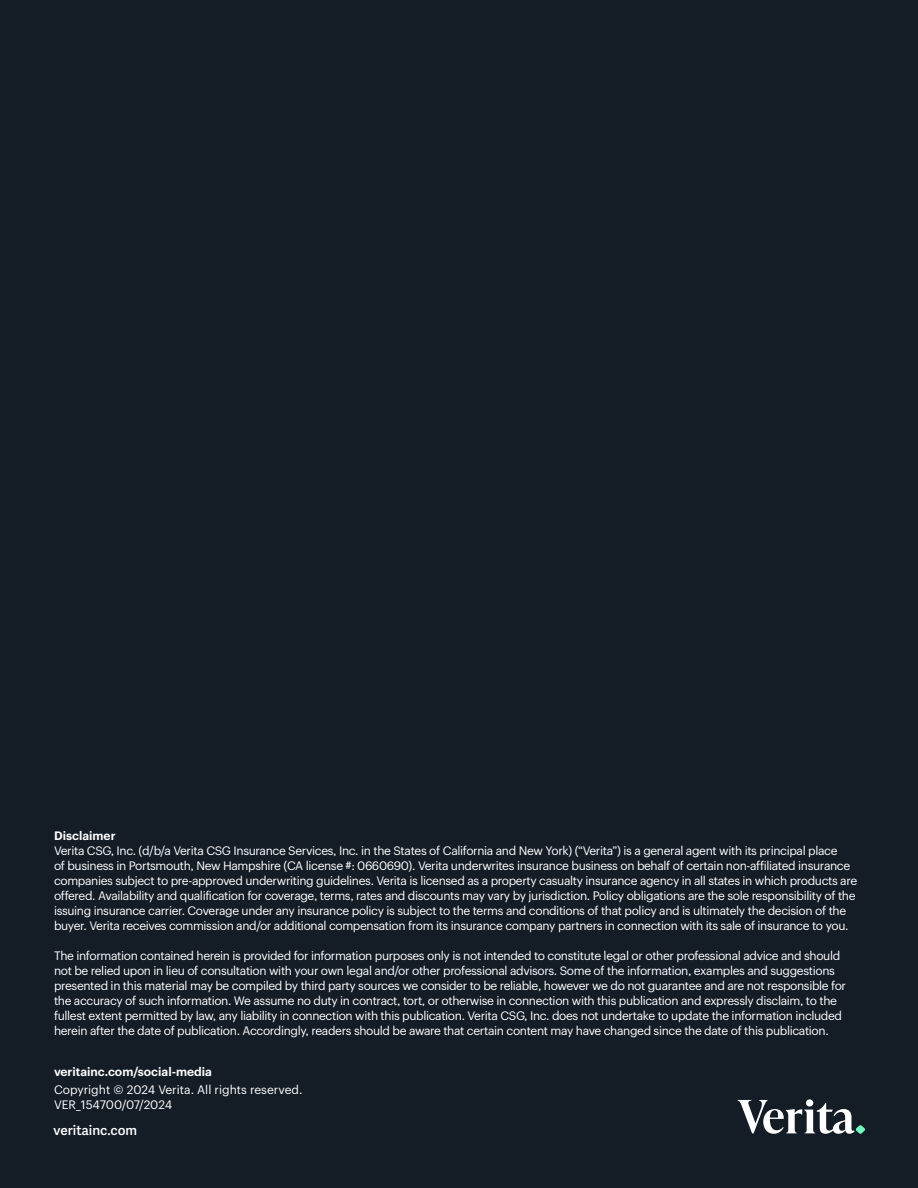
<style>
.page{position:relative;width:918px;height:1188px;background:#141c26}
.page>*{position:absolute;margin:0;border:0;box-sizing:border-box;transform-origin:0 0}
.t1{font:600 13.5px "Adelle Sans";color:#fff}
.t2{font:12px/15px "Graphik";letter-spacing:-.03em;color:#fff}
.t3{font:12px/15px "Graphik";color:#fff}
.t4{font:600 12px "Graphik";color:#fff}
</style>
<div class="page">
<svg style="left:738px;top:1099px;width:127px;height:35px"></svg>
<p class="t4" style="left:54px;top:827px;width:63px">Disclaimer</p>
<p class="t2" style="left:54px;top:842px;width:805px">Verita CSG, Inc. (d/b/a Verita CSG Insurance Services, Inc. in the States of California and New York) (“Verita”) is a general agent with its principal place<br>of business in Portsmouth, New Hampshire (CA license #: 0660690). Verita underwrites insurance business on behalf of certain non-affiliated insurance companies subject to pre-approved underwriting guidelines. Verita is licensed as a property casualty insurance agency in all states in which products are offered. Availability and qualification for coverage, terms, rates and discounts may vary by jurisdiction. Policy obligations are the sole responsibility of the issuing insurance carrier. Coverage under any insurance policy is subject to the terms and conditions of that policy and is ultimately the decision of the buyer. Verita receives commission and/or additional compensation from its insurance company partners in connection with its sale of insurance to you.</p>
<p class="t2" style="left:54px;top:947px;width:794px">The information contained herein is provided for information purposes only is not intended to constitute legal or other professional advice and should not be relied upon in lieu of consultation with your own legal and/or other professional advisors. Some of the information, examples and suggestions presented in this material may be compiled by third party sources we consider to be reliable, however we do not guarantee and are not responsible for the accuracy of such information. We assume no duty in contract, tort, or otherwise in connection with this publication and expressly disclaim, to the fullest extent permitted by law, any liability in connection with this publication. Verita CSG, Inc. does not undertake to update the information included herein after the date of publication. Accordingly, readers should be aware that certain content may have changed since the date of this publication.</p>
<p class="t4" style="left:54px;top:1062px;width:160px">veritainc.com/social-media</p>
<p class="t3" style="left:54px;top:1081px;width:250px">Copyright © 2024 Verita. All rights reserved.<br>VER_154700/07/2024</p>
<p class="t1" style="left:54px;top:1122px;width:85px">veritainc.com</p>
</div>
